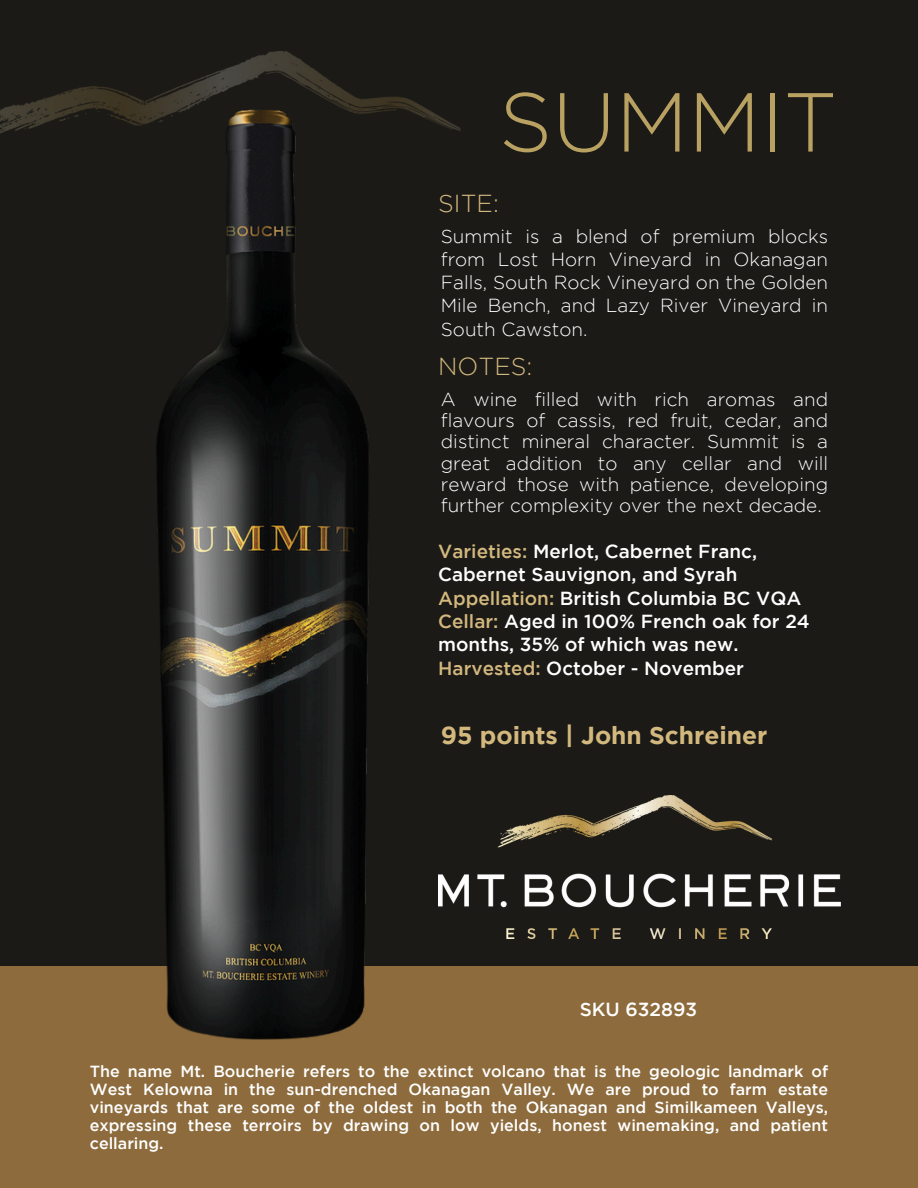
<style>
.page{position:relative;width:918px;height:1188px;background:#1b1a17}
.page>*{position:absolute;margin:0;border:0;box-sizing:border-box;transform-origin:0 0}
.t1{font:300 83.4px "Gotham";color:#b8a161}
.t2{font:700 24.6px "Gotham";color:#d3b87e}
.t3{font:300 24.6px "Gotham";color:#d3b87e}
.t4{font:300 18.9px/21.1px "Gotham";color:#fff;text-align:justify}
.t5{font:500 18.9px/23.2px "Gotham";color:#fff}
.t6{font:500 16.05px/18px "Gotham";color:#fff;text-align:justify}
.s1{color:#d3b87e}
</style>
<div class="page">
<img style="left:438px;top:796px;width:403px;height:143px">
<div style="left:0;top:967px;width:918px;height:221px;background:#8d6b3c"></div>
<img style="left:90px;top:142px;width:316px;height:898px">
<img style="left:0;top:51px;width:461px;height:91px">
<h5 class="t1" style="left:499px;top:91px;width:340px">SUMMIT</h5>
<p class="t3" style="left:438px;top:194px;width:62px">SITE:</p>
<h2 class="t4" style="left:441px;top:226px;width:389px;line-height:23.2px">Summit is a blend of premium blocks from Lost Horn Vineyard in Okanagan Falls, South Rock Vineyard on the Golden Mile Bench, and Lazy River Vineyard in South Cawston.</h2>
<h2 class="t3" style="left:438px;top:357px;width:96px">NOTES:</h2>
<h6 class="t4" style="left:441px;top:390px;width:389px">A wine filled with rich aromas and flavours of cassis, red fruit, cedar, and distinct mineral character. Summit is a great addition to any cellar and will reward those with patience, developing further complexity over the next decade.</h6>
<h6 class="t5" style="left:438px;top:541px;width:373px"><span class="s1">Varieties:</span> Merlot, Cabernet Franc, Cabernet Sauvignon, and Syrah <span class="s1">Appellation:</span> British Columbia BC VQA <span class="s1">Cellar:</span> Aged in 100% French oak for 24 months, 35% of which was new.<br><span class="s1">Harvested:</span> October - November</h6>
<h4 class="t2" style="left:441px;top:726px;width:328px">95 points | John Schreiner</h4>
<h3 class="t5" style="left:580px;top:999px;width:119px">SKU 632893</h3>
<p class="t6" style="left:90px;top:1063px;width:740px">The name Mt. Boucherie refers to the extinct volcano that is the geologic landmark of West Kelowna in the sun-drenched Okanagan Valley. We are proud to farm estate vineyards that are some of the oldest in both the Okanagan and Similkameen Valleys, expressing these terroirs by drawing on low yields, honest winemaking, and patient cellaring.</p>
</div>
